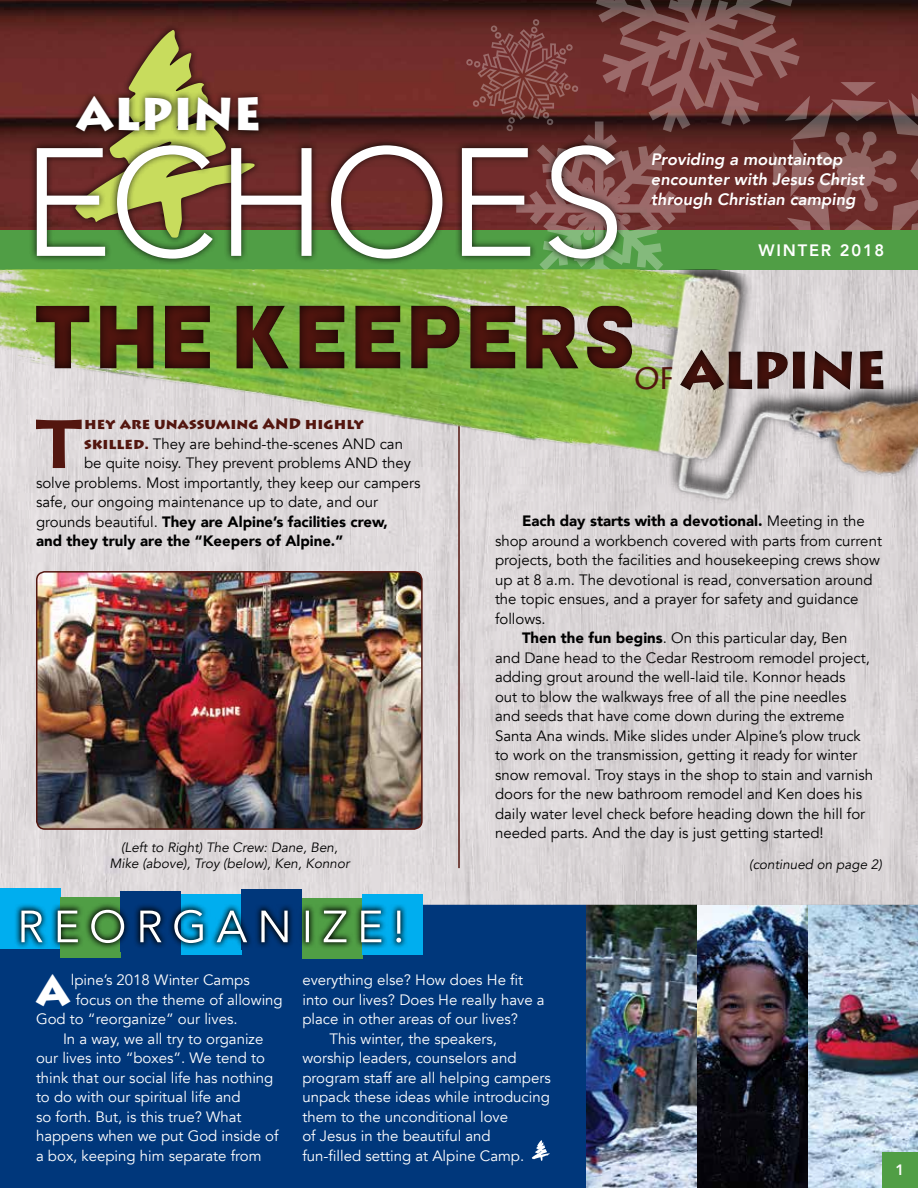
<style>
.page{position:relative;width:918px;height:1188px;background:#fff}
.page>*{position:absolute;margin:0;border:0;box-sizing:border-box;transform-origin:0 0}
.t1{font:300 152.25px "Avenir";letter-spacing:-.02em;color:#fff}
.t2{font:900 82.95px "Marana";letter-spacing:.01em;color:#53160f}
.t3{font:700 68.55px "Lithos Pro";color:#53160f}
.t4{font:900 52.2px "Lithos Pro";letter-spacing:-.025em;color:#53160f}
.t5{font:900 45.3px "Lithos Pro";color:#fff}
.t6{font:900 41.1px "Lithos Pro";color:#fff}
.t7{font:italic 800 16.5px/19.8px "Avenir";color:#fff}
.t8{font:800 16.5px "Avenir";letter-spacing:.11em;color:#fff}
.t9{font:15px "Avenir";color:#000}
.t10{font:15px "Avenir";color:#fff}
.t11{font:900 15px "Avenir";color:#000}
.t12{font:900 15px "Lithos Pro";color:#53160f}
.t13{font:800 15px "Avenir";color:#fff}
.t14{font:italic 13.5px/16.5px "Avenir";color:#000;text-align:center}
.s1{font-weight:400;font-size:31.05px}
.s2{font-family:"Lithos Pro";font-weight:900;color:#53160f}
.s3{font-weight:400}
.s4{font-weight:900}
</style>
<div class="page">
<div style="left:0;top:904px;width:587px;height:284px;background:#00377b"></div>
<img style="left:587px;top:904px;width:331px;height:284px">
<img style="left:0;top:0;width:466px;height:230px">
<div style="left:0;top:230px;width:918px;height:40px;background:#509e45"></div>
<div style="left:68px;top:23px;width:194px;height:222px;background:#000;opacity:.85"></div>
<svg style="left:75px;top:30px;width:180px;height:59px;background:#7f4e33"></svg>
<div style="left:69px;top:89px;width:197px;height:49px;background:#000;opacity:.85"></div>
<div style="left:882px;top:1152px;width:36px;height:36px;background:#509e45"></div>
<svg style="left:466px;top:0;width:452px;height:269px;background:#694336"></svg>
<div style="left:29px;top:137px;width:596px;height:129px;background:#000;opacity:.85"></div>
<div style="left:0;top:270px;width:918px;height:634px;background:#dbd6d7"></div>
<hr style="left:458px;top:418px;width:2px;height:450px;background:#53160f">
<img style="left:0;top:269px;width:918px;height:284px">
<div style="left:19px;top:285px;width:716px;height:117px;background:#000;opacity:.88"></div>
<div style="left:669px;top:335px;width:249px;height:72px;background:#000;opacity:.88"></div>
<img style="left:37px;top:572px;width:385px;height:257px">
<div style="left:36px;top:571px;width:387px;height:259px;border:2px solid #53160f;border-radius:8px"></div>
<svg style="left:532px;top:1140px;width:18px;height:21px"></svg>
<div style="left:0;top:889px;width:60px;height:60px;background:#00aeef"></div>
<div style="left:60px;top:897px;width:61px;height:60px;background:#509e45"></div>
<div style="left:121px;top:891px;width:60px;height:60px;background:#00377b"></div>
<div style="left:181px;top:895px;width:60px;height:60px;background:#00aeef"></div>
<div style="left:242px;top:890px;width:60px;height:60px;background:#00377b"></div>
<div style="left:302px;top:899px;width:60px;height:60px;background:#509e45"></div>
<div style="left:362px;top:894px;width:61px;height:60px;background:#00aeef"></div>
<svg style="left:15px;top:903px;width:391px;height:47px"></svg>
<svg style="left:21px;top:910px;width:380px;height:33px"></svg>
<h3 class="t5" style="left:76px;top:86px;width:188px">ALPINE</h3>
<h1 class="t1" style="left:22px;top:113px;width:605px">ECHOES</h1>
<p class="t7" style="left:651px;top:150px;width:215px">Providing a mountaintop encounter with Jesus Christ through Christian camping</p>
<p class="t8" style="left:758px;top:237px;width:127px">WINTER 2018</p>
<h2 class="t2" style="left:31px;top:287px;width:607px">THE KEEPERS</h2>
<h3 class="t4" style="left:634px;top:338px;width:255px"><span class="s1">OF</span> ALPINE</h3>
<h3 class="t3" style="left:36px;top:403px;width:46px">T</h3>
<p class="t12" style="left:84px;top:414px;width:282px">hey are unassuming AND highly</p>
<p class="t9" style="left:84px;top:434px;width:320px"><span class="s2">skilled.</span> They are behind-the-scenes AND can</p>
<p class="t9" style="left:84px;top:454px;width:328px">be quite noisy. They prevent problems AND they</p>
<p class="t9" style="left:36px;top:473px;width:386px">solve problems. Most importantly, they keep our campers</p>
<p class="t9" style="left:36px;top:493px;width:344px">safe, our ongoing maintenance up to date, and our</p>
<p class="t11" style="left:36px;top:508px;width:353px"><span class="s3">grounds beautiful.</span> They are Alpine’s facilities crew,</p>
<p class="t11" style="left:36px;top:528px;width:309px">and they truly are the “Keepers of Alpine.”</p>
<p class="t14" style="left:109px;top:839px;width:242px">(Left to Right) The Crew: Dane, Ben,<br>Mike (above), Troy (below), Ken, Konnor</p>
<p class="t11" style="left:522px;top:508px;width:344px">Each day starts with a devotional. <span class="s3">Meeting in the</span></p>
<p class="t9" style="left:495px;top:532px;width:388px">shop around a workbench covered with parts from current</p>
<p class="t9" style="left:495px;top:551px;width:387px">projects, both the facilities and housekeeping crews show</p>
<p class="t9" style="left:495px;top:571px;width:379px">up at 8 a.m. The devotional is read, conversation around</p>
<p class="t9" style="left:495px;top:590px;width:365px">the topic ensues, and a prayer for safety and guidance</p>
<p class="t9" style="left:495px;top:610px;width:52px">follows.</p>
<p class="t9" style="left:522px;top:629px;width:327px"><span class="s4">Then the fun begins</span>. On this particular day, Ben</p>
<p class="t9" style="left:495px;top:649px;width:377px">and Dane head to the Cedar Restroom remodel project,</p>
<p class="t9" style="left:495px;top:668px;width:352px">adding grout around the well-laid tile. Konnor heads</p>
<p class="t9" style="left:495px;top:688px;width:353px">out to blow the walkways free of all the pine needles</p>
<p class="t9" style="left:495px;top:707px;width:351px">and seeds that have come down during the extreme</p>
<p class="t9" style="left:495px;top:727px;width:367px">Santa Ana winds. Mike slides under Alpine’s plow truck</p>
<p class="t9" style="left:495px;top:746px;width:364px">to work on the transmission, getting it ready for winter</p>
<p class="t9" style="left:495px;top:766px;width:380px">snow removal. Troy stays in the shop to stain and varnish</p>
<p class="t9" style="left:495px;top:785px;width:369px">doors for the new bathroom remodel and Ken does his</p>
<p class="t9" style="left:495px;top:805px;width:372px">daily water level check before heading down the hill for</p>
<p class="t9" style="left:495px;top:824px;width:330px">needed parts. And the day is just getting started!</p>
<p class="t14" style="left:749px;top:856px;width:134px">(continued on page 2)</p>
<h3 class="t6" style="left:36px;top:965px;width:36px">A</h3>
<p class="t10" style="left:71px;top:971px;width:180px">lpine’s 2018 Winter Camps</p>
<p class="t10" style="left:76px;top:991px;width:208px">focus on the theme of allowing</p>
<p class="t10" style="left:36px;top:1010px;width:203px">God to “reorganize” our lives.</p>
<p class="t10" style="left:63px;top:1030px;width:202px">In a way, we all try to organize</p>
<p class="t10" style="left:36px;top:1049px;width:230px">our lives into “boxes”. We tend to</p>
<p class="t10" style="left:36px;top:1069px;width:239px">think that our social life has nothing</p>
<p class="t10" style="left:36px;top:1088px;width:206px">to do with our spiritual life and</p>
<p class="t10" style="left:36px;top:1108px;width:207px">so forth. But, is this true? What</p>
<p class="t10" style="left:36px;top:1127px;width:244px">happens when we put God inside of</p>
<p class="t10" style="left:36px;top:1147px;width:227px">a box, keeping him separate from</p>
<p class="t10" style="left:302px;top:971px;width:222px">everything else? How does He fit</p>
<p class="t10" style="left:302px;top:991px;width:244px">into our lives? Does He really have a</p>
<p class="t10" style="left:302px;top:1010px;width:217px">place in other areas of our lives?</p>
<p class="t10" style="left:329px;top:1030px;width:169px">This winter, the speakers,</p>
<p class="t10" style="left:302px;top:1049px;width:216px">worship leaders, counselors and</p>
<p class="t10" style="left:302px;top:1069px;width:250px">program staff are all helping campers</p>
<p class="t10" style="left:302px;top:1088px;width:249px">unpack these ideas while introducing</p>
<p class="t10" style="left:302px;top:1108px;width:207px">them to the unconditional love</p>
<p class="t10" style="left:302px;top:1127px;width:190px">of Jesus in the beautiful and</p>
<p class="t10" style="left:302px;top:1147px;width:223px">fun-filled setting at Alpine Camp.</p>
<p class="t13" style="left:896px;top:1159px;width:10px">1</p>
</div>
